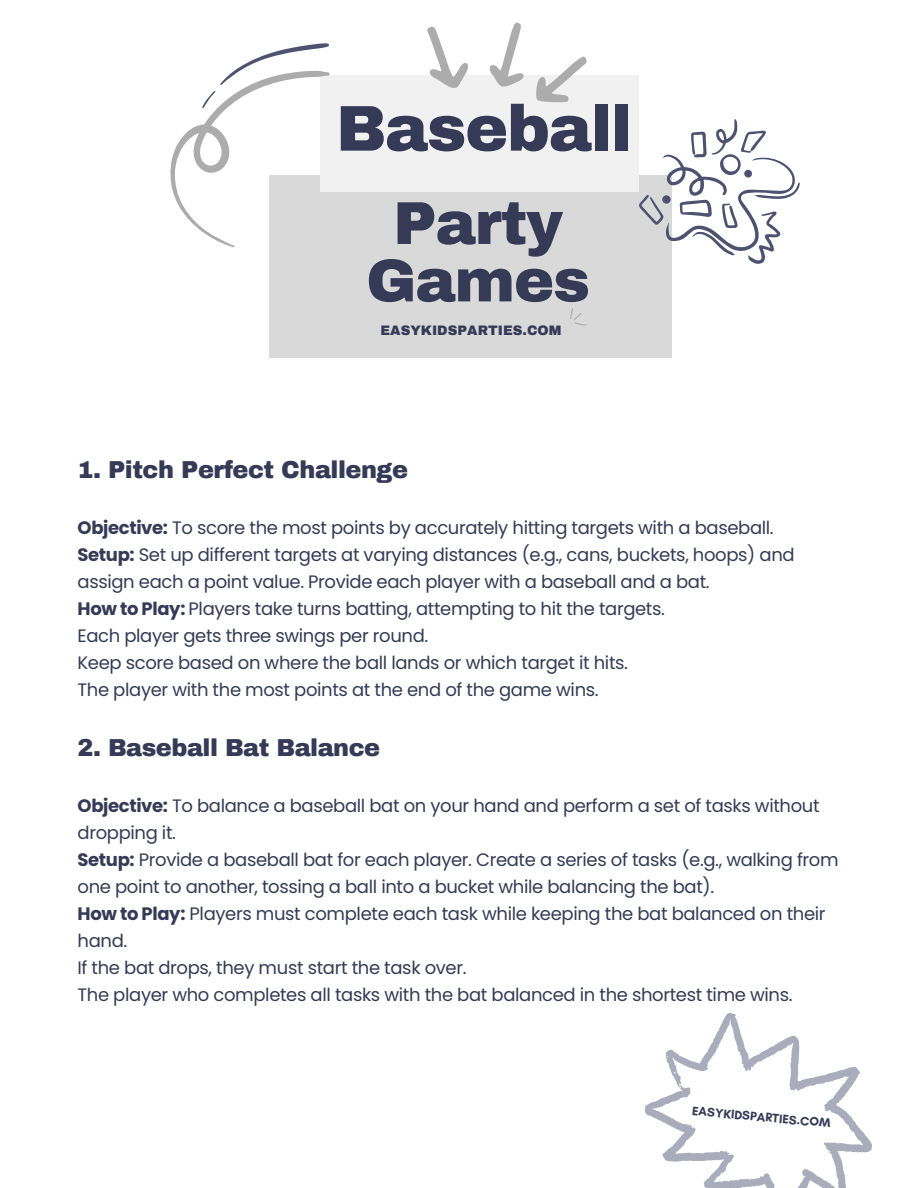
<style>
.page{position:relative;width:918px;height:1188px;background:#fff}
.page>*{position:absolute;margin:0;border:0;box-sizing:border-box;transform-origin:0 0}
.t1{font:900 64.65px "Archivo";letter-spacing:-.02em;color:#353b57}
.t2{font:900 60.6px/57.4px "Archivo";letter-spacing:-.02em;color:#353b57;text-align:center}
.t3{font:900 24px "Archivo";letter-spacing:-.02em;color:#353b57}
.t4{font:18px/27px "Poppins";letter-spacing:-.02em;color:#353b57}
.t5{font:900 13.5px "Archivo";color:#353b57}
.t6{font:700 12.45px "Glacial Indifference";color:#353b57}
.s1{font-weight:700}
</style>
<div class="page">
<div style="left:270px;top:175px;width:402px;height:183px;background:#d9d9d9"></div>
<div style="left:320px;top:75px;width:319px;height:117px;background:#f1f1f1"></div>
<svg style="left:170px;top:43px;width:160px;height:204px"></svg>
<svg style="left:570px;top:308px;width:17px;height:18px"></svg>
<svg style="left:639px;top:119px;width:161px;height:145px"></svg>
<svg style="left:536px;top:57px;width:51px;height:46px"></svg>
<svg style="left:427px;top:26px;width:41px;height:62px"></svg>
<svg style="left:489px;top:22px;width:35px;height:65px"></svg>
<svg style="left:644px;top:1013px;width:228px;height:175px"></svg>
<p class="t1" style="left:336px;top:94px;width:298px">Baseball</p>
<h1 class="t2" style="left:366px;top:195px;width:225px">Party<br>Games</h1>
<p class="t5" style="left:381px;top:323px;width:182px">EASYKIDSPARTIES.COM</p>
<p class="t3" style="left:78px;top:457px;width:332px">1. Pitch Perfect Challenge</p>
<p class="t4" style="left:78px;top:514px;width:719px"><span class="s1">Objective:</span> To score the most points by accurately hitting targets with a baseball.<br><span class="s1">Setup:</span> Set up different targets at varying distances (e.g., cans, buckets, hoops) and assign each a point value. Provide each player with a baseball and a bat.<br><span class="s1">How to Play:</span> Players take turns batting, attempting to hit the targets.<br>Each player gets three swings per round.<br>Keep score based on where the ball lands or which target it hits.<br>The player with the most points at the end of the game wins.</p>
<h1 class="t3" style="left:78px;top:735px;width:304px">2. Baseball Bat Balance</h1>
<h2 class="t4" style="left:78px;top:792px;width:763px"><span class="s1">Objective:</span> To balance a baseball bat on your hand and perform a set of tasks without dropping it.<br><span class="s1">Setup:</span> Provide a baseball bat for each player. Create a series of tasks (e.g., walking from one point to another, tossing a ball into a bucket while balancing the bat).<br><span class="s1">How to Play:</span> Players must complete each task while keeping the bat balanced on their hand.<br>If the bat drops, they must start the task over.<br>The player who completes all tasks with the bat balanced in the shortest time wins.</h2>
<p class="t6" style="left:693px;top:1103px;width:140px;rotate:5deg">EASYKIDSPARTIES.COM</p>
</div>
